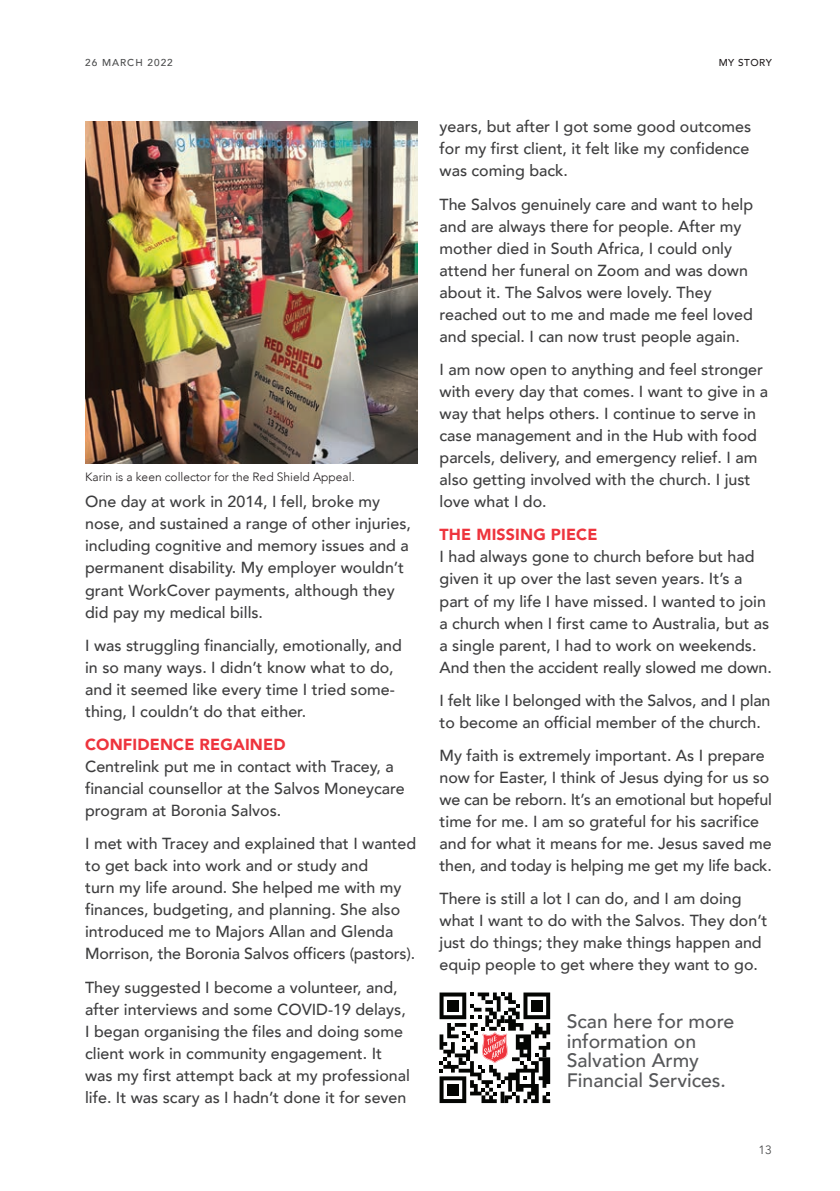
<style>
.page{position:relative;width:840px;height:1191px;background:#fff}
.page>*{position:absolute;margin:0;border:0;box-sizing:border-box;transform-origin:0 0}
.Salvos_Subhead_no_ba{font:500 19.4px/19.4px "Avenir";color:#57585a}
.Salvos_Body{font:500 16px/22px "Avenir";color:#3e3e3f}
.Intext_Subhead{font:900 16px "Avenir";letter-spacing:.01em;color:#ee343d}
.Image_Caption{font:300 12px "Avenir";color:#231f20}
.t1{font:12px "Avenir";color:#4b4c4d}
.t2{font:500 10px "Avenir";letter-spacing:.1em;color:#4b4c4d}
.Page_name_-_Right{font:500 10px "Avenir";letter-spacing:.05em;color:#231f20}
</style>
<div class="page">
<img style="left:85px;top:121px;width:332px;height:342px">
<svg style="left:439px;top:992px;width:111px;height:111px"></svg>
<div style="left:447px;top:1000px;width:11px;height:11px;background:#040503"></div>
<div style="left:531px;top:1000px;width:11px;height:11px;background:#040503"></div>
<div style="left:447px;top:1084px;width:11px;height:11px;background:#040503"></div>
<p class="t2" style="left:85px;top:54px;width:36px">26 March</p>
<p class="t2" style="left:147px;top:54px;width:27px">2022</p>
<p class="Image_Caption" style="left:85px;top:469px;width:271px">Karin is a keen collector for the Red Shield Appeal.</p>
<p class="Salvos_Body" style="left:85px;top:490px;width:327px">One day at work in 2014, I fell, broke my nose, and sustained a range of other injuries, including cognitive and memory issues and a permanent disability. My employer wouldn’t grant WorkCover payments, although they did pay my medical bills.</p>
<p class="Salvos_Body" style="left:85px;top:633px;width:318px">I was struggling financially, emotionally, and in so many ways. I didn’t know what to do, and it seemed like every time I tried some&shy;thing, I couldn’t do that either.</p>
<p class="Intext_Subhead" style="left:85px;top:730px;width:202px">CONFIDENCE REGAINED</p>
<p class="Salvos_Body" style="left:85px;top:754px;width:321px">Centrelink put me in contact with Tracey, a financial counsellor at the Salvos Moneycare program at Boronia Salvos.</p>
<p class="Salvos_Body" style="left:85px;top:831px;width:332px">I met with Tracey and explained that I wanted to get back into work and or study and<br>turn my life around. She helped me with my finances, budgeting, and planning. She also introduced me to Majors Allan and Glenda Morrison, the Boronia Salvos officers (pastors).</p>
<p class="Salvos_Body" style="left:85px;top:975px;width:326px">They suggested I become a volunteer, and, after interviews and some COVID-19 delays, I began organising the files and doing some client work in community engagement. It was my first attempt back at my professional life. It was scary as I hadn’t done it for seven</p>
<p class="Page_name_-_Right" style="left:718px;top:54px;width:55px">MY STORY</p>
<p class="Salvos_Body" style="left:439px;top:115px;width:313px">years, but after I got some good outcomes for my first client, it felt like my confidence was coming back.</p>
<p class="Salvos_Body" style="left:439px;top:192px;width:315px">The Salvos genuinely care and want to help and are always there for people. After my mother died in South Africa, I could only attend her funeral on Zoom and was down about it. The Salvos were lovely. They reached out to me and made me feel loved and special. I can now trust people again.</p>
<p class="Salvos_Body" style="left:439px;top:357px;width:330px">I am now open to anything and feel stronger with every day that comes. I want to give in a way that helps others. I continue to serve in case management and in the Hub with food parcels, delivery, and emergency relief. I am also getting involved with the church. I just love what I do.</p>
<p class="Intext_Subhead" style="left:439px;top:521px;width:159px">THE MISSING PIECE</p>
<p class="Salvos_Body" style="left:439px;top:545px;width:333px">I had always gone to church before but had given it up over the last seven years. It’s a part of my life I have missed. I wanted to join a church when I first came to Australia, but as a single parent, I had to work on weekends.<br>And then the accident really slowed me down.</p>
<p class="Salvos_Body" style="left:439px;top:688px;width:332px">I felt like I belonged with the Salvos, and I plan to become an official member of the church.</p>
<p class="Salvos_Body" style="left:439px;top:743px;width:333px">My faith is extremely important. As I prepare now for Easter, I think of Jesus dying for us so we can be reborn. It’s an emotional but hopeful time for me. I am so grateful for his sacrifice and for what it means for me. Jesus saved me then, and today is helping me get my life back.</p>
<p class="Salvos_Body" style="left:439px;top:887px;width:329px">There is still a lot I can do, and I am doing what I want to do with the Salvos. They don’t just do things; they make things happen and equip people to get where they want to go.</p>
<p class="Salvos_Subhead_no_ba" style="left:566px;top:1011px;width:169px">Scan here for more information on<br>Salvation Army<br>Financial Services.</p>
<p class="t1" style="left:758px;top:1142px;width:15px">13</p>
</div>
